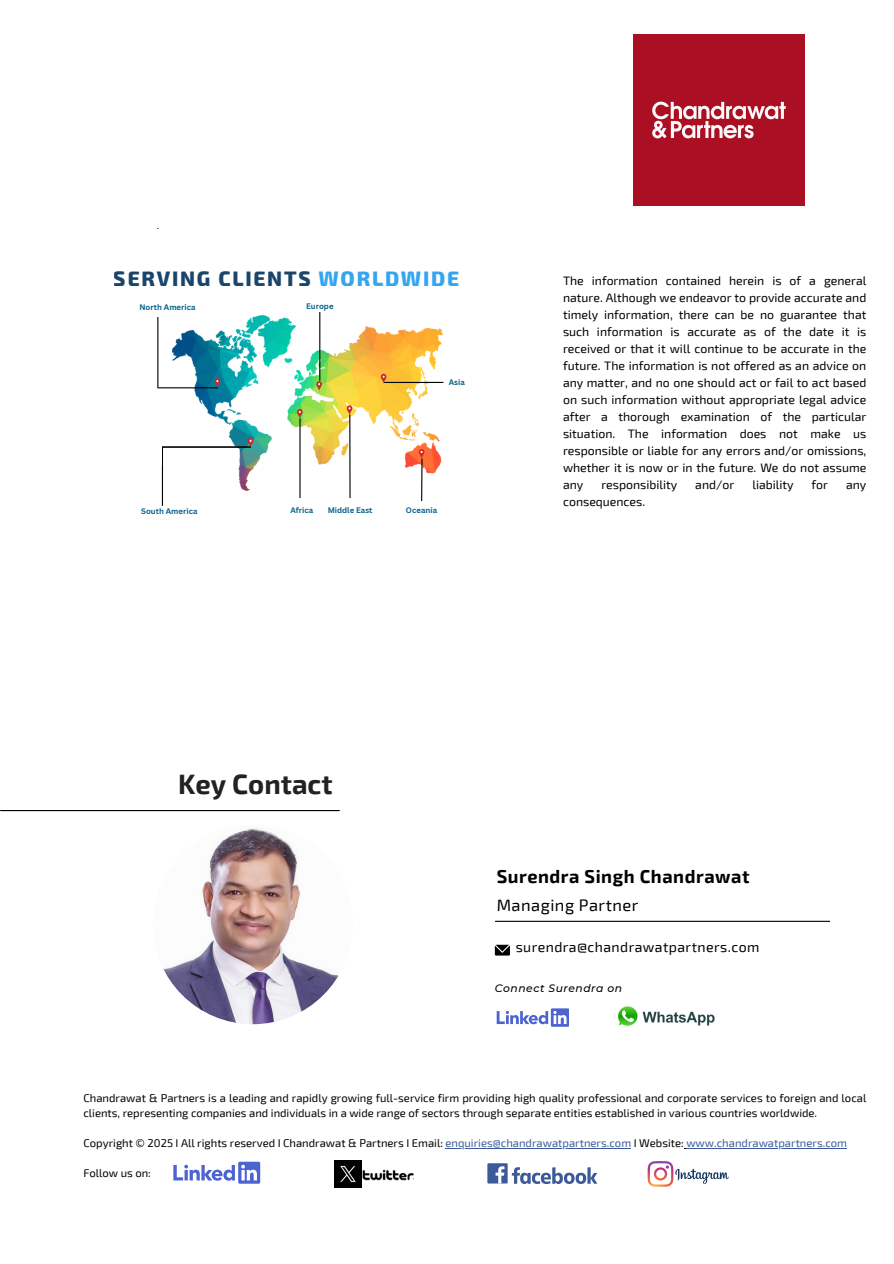
<style>
.page{position:relative;width:894px;height:1264px;background:#fff}
.page>*{position:absolute;margin:0;border:0;box-sizing:border-box;transform-origin:0 0}
.t1{font:700 27.45px "Exo 2";color:#222}
.t2{font:800 20.55px "Exo 2";letter-spacing:.085em;color:#00305b}
.t3{font:700 18.15px "Exo 2";letter-spacing:.03em;color:#000}
.t4{font:16.5px "Exo 2";letter-spacing:.03em;color:#000}
.t5{font:14.1px "Exo 2";letter-spacing:.03em;color:#000}
.t6{font:12.3px/17.1px "Exo 2";color:#000;text-align:justify}
.t7{font:11.25px/15px "Exo 2";color:#000}
.t8{font:italic 500 10.8px "Montserrat";letter-spacing:.05em;color:#000}
.t9{font:700 7.8px "Canva Sans";color:#05638b}
.s1{color:#1d9bf0}
.s2{color:#3c5a99}
</style>
<div class="page">
<svg style="left:173px;top:1164px;width:62px;height:16px"></svg>
<div style="left:238px;top:1161px;width:22px;height:22px;background:#4c63d2;border-radius:2px"></div>
<svg style="left:241px;top:1164px;width:16px;height:16px"></svg>
<svg style="left:647px;top:1161px;width:81px;height:25px"></svg>
<svg style="left:511px;top:1167px;width:86px;height:16px"></svg>
<div style="left:487px;top:1163px;width:20px;height:20px;background:#3d5a98"></div>
<svg style="left:495px;top:1166px;width:9px;height:17px"></svg>
<svg style="left:550px;top:1008px;width:18px;height:18px"></svg>
<svg style="left:496px;top:1010px;width:70px;height:14px"></svg>
<img style="left:618px;top:1006px;width:97px;height:20px">
<img style="left:153px;top:824px;width:199px;height:200px;border-radius:50%">
<svg style="left:494px;top:944px;width:15px;height:11px"></svg>
<hr style="left:495px;top:920px;width:334px;height:1px;background:#000">
<hr style="left:1px;top:810px;width:338px;height:1px;background:#000">
<img style="left:173px;top:315px;width:270px;height:176px">
<hr style="left:384px;top:382px;width:59px;height:1px;background:#000">
<svg style="left:418px;top:449px;width:6px;height:52px"></svg>
<svg style="left:214px;top:378px;width:6px;height:10px"></svg>
<svg style="left:380px;top:373px;width:6px;height:11px"></svg>
<svg style="left:316px;top:381px;width:6px;height:10px"></svg>
<svg style="left:346px;top:405px;width:6px;height:10px"></svg>
<svg style="left:297px;top:409px;width:5px;height:10px"></svg>
<svg style="left:248px;top:437px;width:5px;height:11px"></svg>
<div style="left:137px;top:490px;width:60px;height:40px;background:#fff"></div>
<hr style="left:158px;top:387px;width:59px;height:1px;background:#000">
<hr style="left:157px;top:228px;width:1px;height:160px;background:#000">
<div style="left:137px;top:229px;width:60px;height:87px;background:#fff"></div>
<hr style="left:162px;top:446px;width:1px;height:60px;background:#000">
<hr style="left:91px;top:446px;width:160px;height:1px;background:#000">
<hr style="left:299px;top:418px;width:1px;height:80px;background:#000">
<hr style="left:349px;top:414px;width:1px;height:84px;background:#000">
<hr style="left:319px;top:301px;width:1px;height:80px;background:#000">
<div style="left:301px;top:266px;width:39px;height:46px;background:#fff"></div>
<div style="left:82px;top:420px;width:80px;height:45px;background:#fff"></div>
<hr style="left:445px;top:1147px;width:186px;height:1px;background:#3c5a99">
<hr style="left:686px;top:1147px;width:160px;height:1px;background:#3c5a99">
<img style="left:334px;top:1160px;width:27px;height:27px">
<img style="left:361px;top:1160px;width:53px;height:28px">
<img style="left:633px;top:34px;width:171px;height:171px">
<h2 class="t2" style="left:114px;top:265px;width:347px">SERVING CLIENTS <span class="s1">WORLDWIDE</span></h2>
<p class="t9" style="left:306px;top:300px;width:29px">Europe</p>
<p class="t9" style="left:139px;top:302px;width:58px">North America</p>
<p class="t9" style="left:448px;top:376px;width:18px">Asia</p>
<p class="t9" style="left:141px;top:505px;width:58px">South America</p>
<p class="t9" style="left:290px;top:505px;width:24px">Africa</p>
<p class="t9" style="left:327px;top:505px;width:46px">Middle East</p>
<p class="t9" style="left:406px;top:505px;width:33px">Oceania</p>
<p class="t6" style="left:563px;top:271px;width:305px">The information contained herein is of a general nature. Although we endeavor to provide accurate and timely information, there can be no guarantee that such information is accurate as of the date it is received or that it will continue to be accurate in the future. The information is not offered as an advice on any matter, and no one should act or fail to act based on such information without appropriate legal advice after a thorough examination of the particular situation. The information does not make us responsible or liable for any errors and/or omissions, whether it is now or in the future. We do not assume any</p>
<p class="t6" style="left:601px;top:476px;width:77px">responsibility</p>
<p class="t6" style="left:695px;top:476px;width:41px">and/or</p>
<p class="t6" style="left:752px;top:476px;width:43px">liability</p>
<p class="t6" style="left:811px;top:476px;width:18px">for</p>
<p class="t6" style="left:845px;top:476px;width:22px">any</p>
<p class="t6" style="left:563px;top:493px;width:84px">consequences.</p>
<p class="t1" style="left:178px;top:766px;width:156px">Key Contact</p>
<h2 class="t3" style="left:496px;top:864px;width:254px">Surendra Singh Chandrawat</h2>
<p class="t4" style="left:496px;top:894px;width:143px">Managing Partner</p>
<p class="t5" style="left:515px;top:938px;width:245px">surendra@chandrawatpartners.com</p>
<p class="t8" style="left:494px;top:981px;width:129px">Connect Surendra on</p>
<p class="t7" style="left:83px;top:1089px;width:784px">Chandrawat &amp; Partners is a leading and rapidly growing full-service firm providing high quality professional and corporate services to foreign and local clients, representing companies and individuals in a wide range of sectors through separate entities established in various countries worldwide.</p>
<p class="t7" style="left:83px;top:1134px;width:765px">Copyright ©️ 2025 I All rights reserved I Chandrawat &amp; Partners I Email: <span class="s2">enquiries@chandrawatpartners.com</span> I Website: <span class="s2">www.chandrawatpartners.com</span></p>
<p class="t7" style="left:83px;top:1164px;width:69px">Follow us on:</p>
</div>
